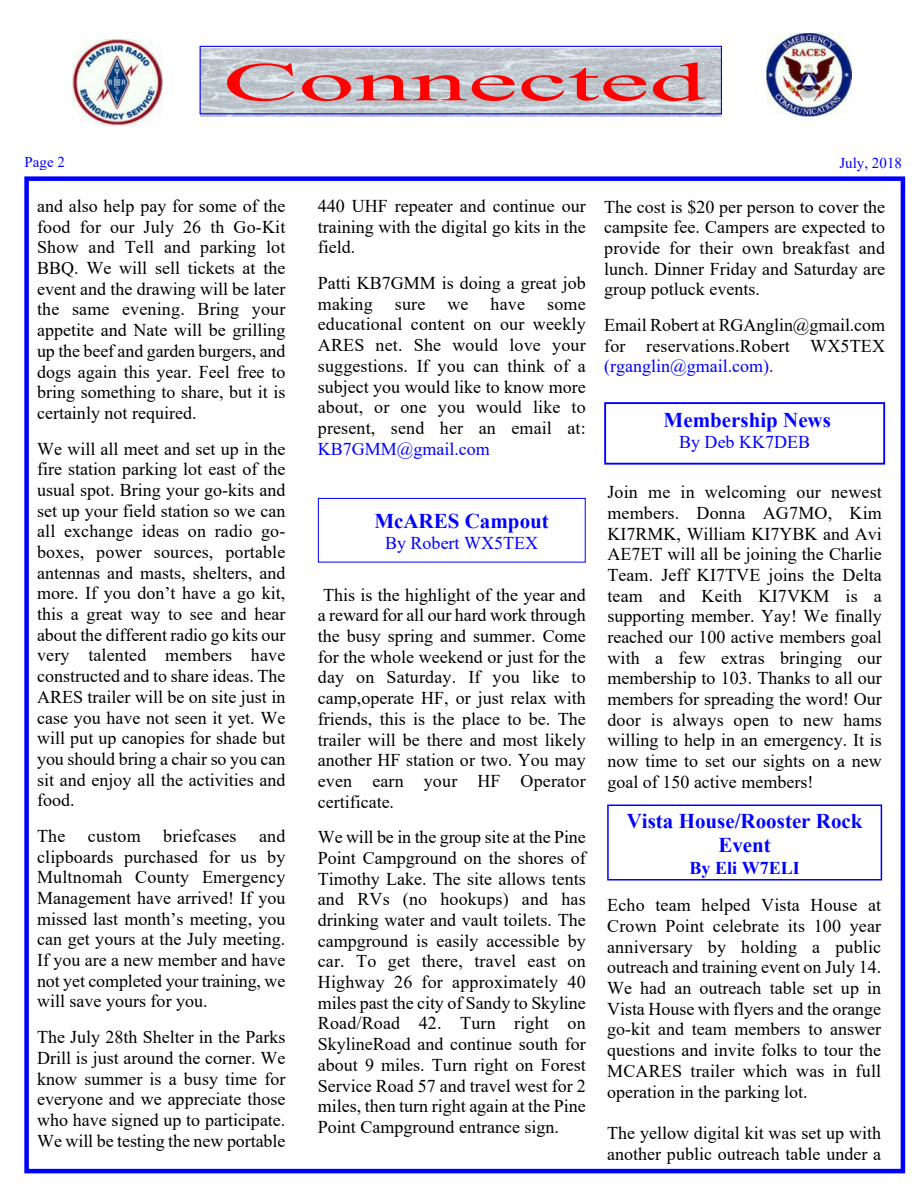
<style>
.page{position:relative;width:918px;height:1188px;background:#fff}
.page>*{position:absolute;margin:0;border:0;box-sizing:border-box;transform-origin:0 0}
.t1{font:54.45px "Times New Roman";letter-spacing:-.005em;color:#f00;scale:2.08 1}
.t2{font:700 21px/24.2px "Times New Roman";color:#00f;text-align:center}
.t3{font:18px/20.7px "Times New Roman";color:#000;text-align:justify}
.t4{font:18px "Times New Roman";color:#00f}
.t5{font:700 18px "Times New Roman";color:#00f}
.t6{font:15px "Times New Roman";color:#00f}
</style>
<div class="page">
<div style="left:24px;top:176px;width:881px;height:997px;background:#fff;border:5px solid #00f"></div>
<img style="left:200px;top:49px;width:521px;height:67px">
<div style="left:200px;top:46px;width:522px;height:68px;border:1px solid #00f"></div>
<img style="left:766px;top:34px;width:86px;height:83px">
<img style="left:73px;top:39px;width:90px;height:86px">
<div style="left:318px;top:498px;width:268px;height:65px;border:1px solid #00f"></div>
<div style="left:604px;top:402px;width:281px;height:63px;background:#fff;border:2px solid #00f"></div>
<div style="left:607px;top:805px;width:275px;height:76px;border:2px solid #00f"></div>
<h1 class="t1" style="left:223px;top:63px;width:234px">Connected</h1>
<p class="t6" style="left:25px;top:157px;width:42px">Page 2</p>
<p class="t6" style="left:839px;top:157px;width:64px">July, 2018</p>
<p class="t3" style="left:37px;top:197px;width:250px">and also help pay for some of the food for our July 26 th Go-Kit Show and Tell and parking lot BBQ. We will sell tickets at the event and the drawing will be later the same evening. Bring your appetite and Nate will be grilling up the beef and garden burgers, and dogs again this year. Feel free to bring something to share, but it is certainly not required.</p>
<p class="t3" style="left:37px;top:440px;width:250px">We will all meet and set up in the fire station parking lot east of the usual spot. Bring your go-kits and set up your field station so we can all exchange ideas on radio go&shy;boxes, power sources, portable antennas and masts, shelters, and more. If you don’t have a go kit, this a great way to see and hear about the different radio go kits our very talented members have constructed and to share ideas. The ARES trailer will be on site just in case you have not seen it yet. We will put up canopies for shade but you should bring a chair so you can sit and enjoy all the activities and food.</p>
<p class="t3" style="left:37px;top:827px;width:105px">The custom</p>
<p class="t3" style="left:163px;top:827px;width:75px">briefcases</p>
<p class="t3" style="left:37px;top:827px;width:250px;text-indent:222px">and clipboards purchased for us by Multnomah County Emergency Management have arrived! If you missed last month’s meeting, you can get yours at the July meeting.<br>If you are a new member and have not yet completed your training, we will save yours for you.</p>
<p class="t3" style="left:37px;top:1028px;width:250px">The July 28th Shelter in the Parks Drill is just around the corner. We know summer is a busy time for everyone and we appreciate those who have signed up to participate.<br>We will be testing the new portable</p>
<p class="t3" style="left:318px;top:197px;width:269px">440 UHF repeater and continue our training with the digital go kits in the field.</p>
<p class="t3" style="left:318px;top:274px;width:269px">Patti KB7GMM is doing a great job making sure we have some educational content on our weekly ARES net. She would love your suggestions. If you can think of a subject you would like to know more about, or one you would like to present, send her an email at:</p>
<p class="t4" style="left:318px;top:442px;width:174px">KB7GMM@gmail.com</p>
<p class="t2" style="left:374px;top:511px;width:176px">McARES Campout</p>
<p class="t4" style="left:385px;top:537px;width:155px">By Robert WX5TEX</p>
<p class="t3" style="left:318px;top:586px;width:269px">This is the highlight of the year and a reward for all our hard work through the busy spring and summer. Come for the whole weekend or just for the day on Saturday. If you like to camp,operate HF, or just relax with friends, this is the place to be. The trailer will be there and most likely another HF station or two. You may even earn your HF Operator certificate.</p>
<p class="t3" style="left:318px;top:829px;width:269px">We will be in the group site at the Pine Point Campground on the shores of Timothy Lake. The site allows tents and RVs (no hookups) and has drinking water and vault toilets. The campground is easily accessible by car. To get there, travel east on Highway 26 for approximately 40 miles past the city of Sandy to Skyline Road/Road 42. Turn right on SkylineRoad and continue south for about 9 miles. Turn right on Forest Service Road 57 and travel west for 2 miles, then turn right again at the Pine Point Campground entrance sign.</p>
<p class="t3" style="left:604px;top:198px;width:282px">The cost is $20 per person to cover the campsite fee. Campers are expected to provide for their own breakfast and lunch. Dinner Friday and Saturday are group potluck events.</p>
<p class="t3" style="left:604px;top:316px;width:282px">Email Robert at RGAnglin@gmail.com for reservations.Robert WX5TEX</p>
<p class="t4" style="left:604px;top:360px;width:171px">(rganglin@gmail.com).</p>
<p class="t2" style="left:664px;top:410px;width:169px">Membership News</p>
<p class="t4" style="left:679px;top:436px;width:133px">By Deb KK7DEB</p>
<p class="t3" style="left:607px;top:484px;width:276px">Join me in welcoming our newest members. Donna AG7MO, Kim KI7RMK, William KI7YBK and Avi AE7ET will all be joining the Charlie Team. Jeff KI7TVE joins the Delta team and Keith KI7VKM is a supporting member. Yay! We finally reached our 100 active members goal with a few extras bringing our membership to 103. Thanks to all our members for spreading the word! Our door is always open to new hams willing to help in an emergency. It is now time to set our sights on a new goal of 150 active members!</p>
<p class="t2" style="left:627px;top:811px;width:237px">Vista House/Rooster Rock<br>Event</p>
<p class="t5" style="left:690px;top:862px;width:112px">By Eli W7ELI</p>
<p class="t3" style="left:607px;top:897px;width:276px">Echo team helped Vista House at Crown Point celebrate its 100 year anniversary by holding a public outreach and training event on July 14.<br>We had an outreach table set up in Vista House with flyers and the orange go-kit and team members to answer questions and invite folks to tour the MCARES trailer which was in full operation in the parking lot.</p>
<p class="t3" style="left:607px;top:1124px;width:276px">The yellow digital kit was set up with another public outreach table under a</p>
</div>
